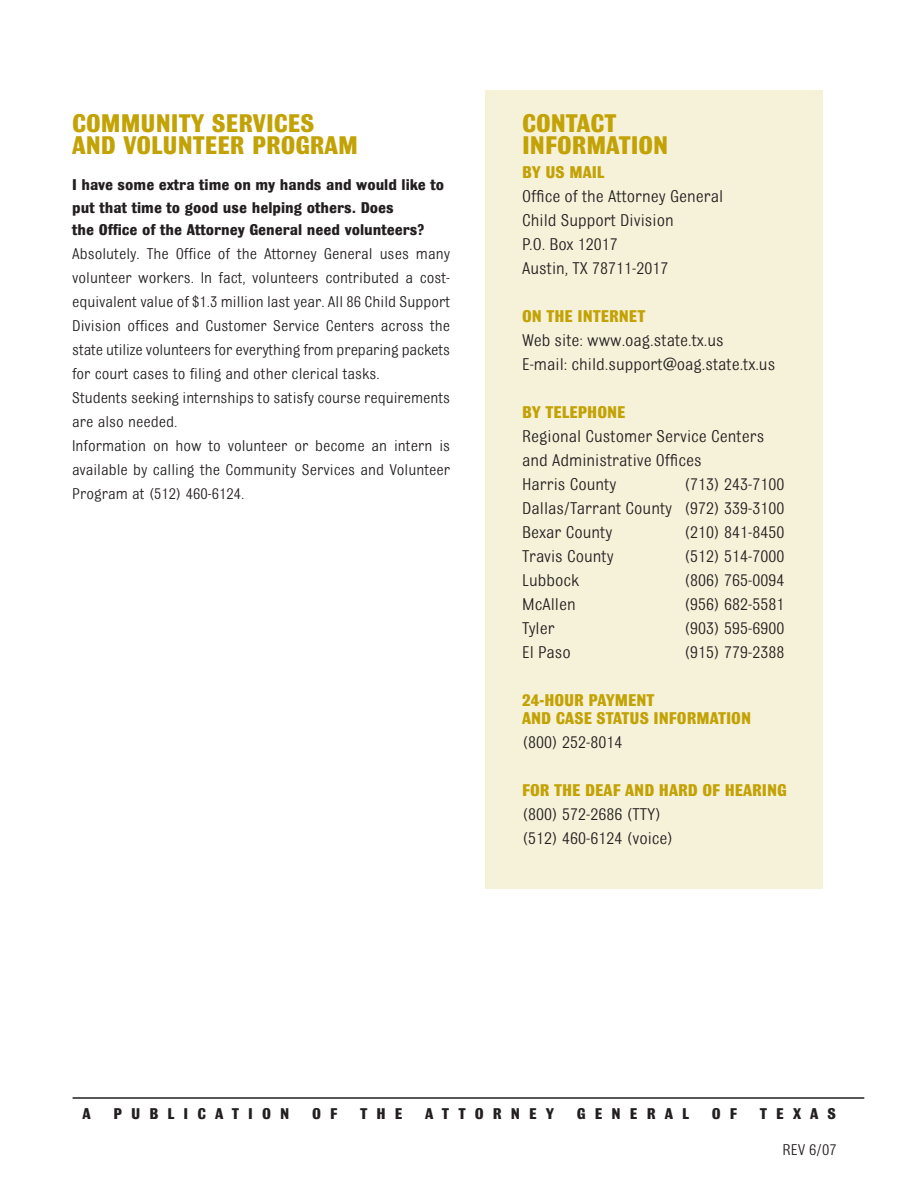
<style>
.page{position:relative;width:918px;height:1188px;background:#fff}
.page>*{position:absolute;margin:0;border:0;box-sizing:border-box;transform-origin:0 0}
.t1{font:700 27px/22.5px "Bulldog";color:#c2a204}
.t2{font:18px/24px "Bulldog";color:#231f20}
.t3{font:700 18px/18px "Bulldog";color:#c2a204}
.t4{font:16.5px/24px "Bulldog";color:#231f20}
.t5{font:700 16.5px/22.5px "Bulldog";color:#231f20}
.t6{font:700 16.5px "Bulldog";letter-spacing:.51em;color:#231f20}
.t7{font:700 16.5px "Bulldog";letter-spacing:.55em;color:#231f20}
</style>
<div class="page">
<hr style="left:73px;top:1097px;width:791px;height:2px;background:#231f20">
<div style="left:485px;top:91px;width:338px;height:798px;background:#f6f1d9"></div>
<h1 class="t1" style="left:72px;top:112px;width:287px">community services and volunteer program</h1>
<p class="t5" style="left:72px;top:174px;width:374px">I have some extra time on my hands and would like to put that time to good use helping others. Does<br>the Office of the Attorney General need volunteers?</p>
<p class="t4" style="left:72px;top:242px;width:380px">Absolutely. The Office of the Attorney General uses many volunteer workers. In fact, volunteers contributed a cost&shy;equivalent value of $1.3 million last year. All 86 Child Support Division offices and Customer Service Centers across the state utilize volunteers for everything from preparing packets for court cases to filing and other clerical tasks.<br>Students seeking internships to satisfy course requirements are also needed.<br>Information on how to volunteer or become an intern is available by calling the Community Services and Volunteer Program at (512) 460-6124.</p>
<h1 class="t1" style="left:522px;top:112px;width:148px">CONTACT information</h1>
<p class="t3" style="left:522px;top:163px;width:77px">BY US MAIL</p>
<p class="t2" style="left:522px;top:184px;width:203px">Office of the Attorney General<br>Child Support Division<br>P.O. Box 12017<br>Austin, TX 78711-2017</p>
<p class="t3" style="left:522px;top:307px;width:65px">ONTHE INTERNET</p>
<p class="t2" style="left:522px;top:328px;width:255px">Web site: www.oag.state.tx.us<br>E-mail: child.support@oag.state.tx.us</p>
<p class="t3" style="left:522px;top:403px;width:33px">BY TELEPH</p>
<p class="t3" style="left:597px;top:403px;width:20px">ONE</p>
<p class="t2" style="left:522px;top:424px;width:244px">Regional Customer Service Centers and Administrative Offices<br>Harris County</p>
<p class="t2" style="left:522px;top:472px;width:264px;text-align:justify;text-indent:162px">(713) 243-7100<br>Dallas/Tarrant County (972) 339-3100<br>Bexar County</p>
<p class="t2" style="left:684px;top:520px;width:102px">(210) 841-8450</p>
<p class="t2" style="left:522px;top:544px;width:93px">Travis County</p>
<p class="t2" style="left:684px;top:544px;width:102px">(512) 514-7000</p>
<p class="t2" style="left:522px;top:568px;width:59px">Lubbock</p>
<p class="t2" style="left:684px;top:568px;width:102px">(806) 765-0094</p>
<p class="t2" style="left:522px;top:592px;width:55px">McAllen</p>
<p class="t2" style="left:684px;top:592px;width:102px">(956) 682-5581</p>
<p class="t2" style="left:522px;top:616px;width:34px">Tyler</p>
<p class="t2" style="left:684px;top:616px;width:102px">(903) 595-6900</p>
<p class="t2" style="left:522px;top:640px;width:50px">El Paso</p>
<p class="t2" style="left:684px;top:640px;width:102px">(915) 779-2388</p>
<p class="t3" style="left:522px;top:691px;width:228px">24-HOUR PAYMENT<br>AND CASE STATUS INFORMATI ON</p>
<p class="t2" style="left:522px;top:730px;width:102px">(800) 252-8014</p>
<p class="t3" style="left:522px;top:781px;width:266px">FOR THE DEAF AND HARD OF HEARIN G</p>
<p class="t2" style="left:522px;top:802px;width:153px">(800) 572-2686 (TTY) (512) 460-6124 (voice)</p>
<p class="t6" style="left:82px;top:1105px;width:10px">a</p>
<p class="t7" style="left:113px;top:1105px;width:177px">publication</p>
<p class="t6" style="left:312px;top:1105px;width:27px">o f</p>
<p class="t6" style="left:360px;top:1105px;width:44px">the</p>
<p class="t7" style="left:425px;top:1105px;width:130px">attorney</p>
<p class="t6" style="left:577px;top:1105px;width:114px">general</p>
<p class="t6" style="left:712px;top:1105px;width:27px">o f</p>
<p class="t6" style="left:760px;top:1105px;width:64px">texas</p>
<p class="t4" style="left:782px;top:1138px;width:56px">REV 6/07</p>
</div>
